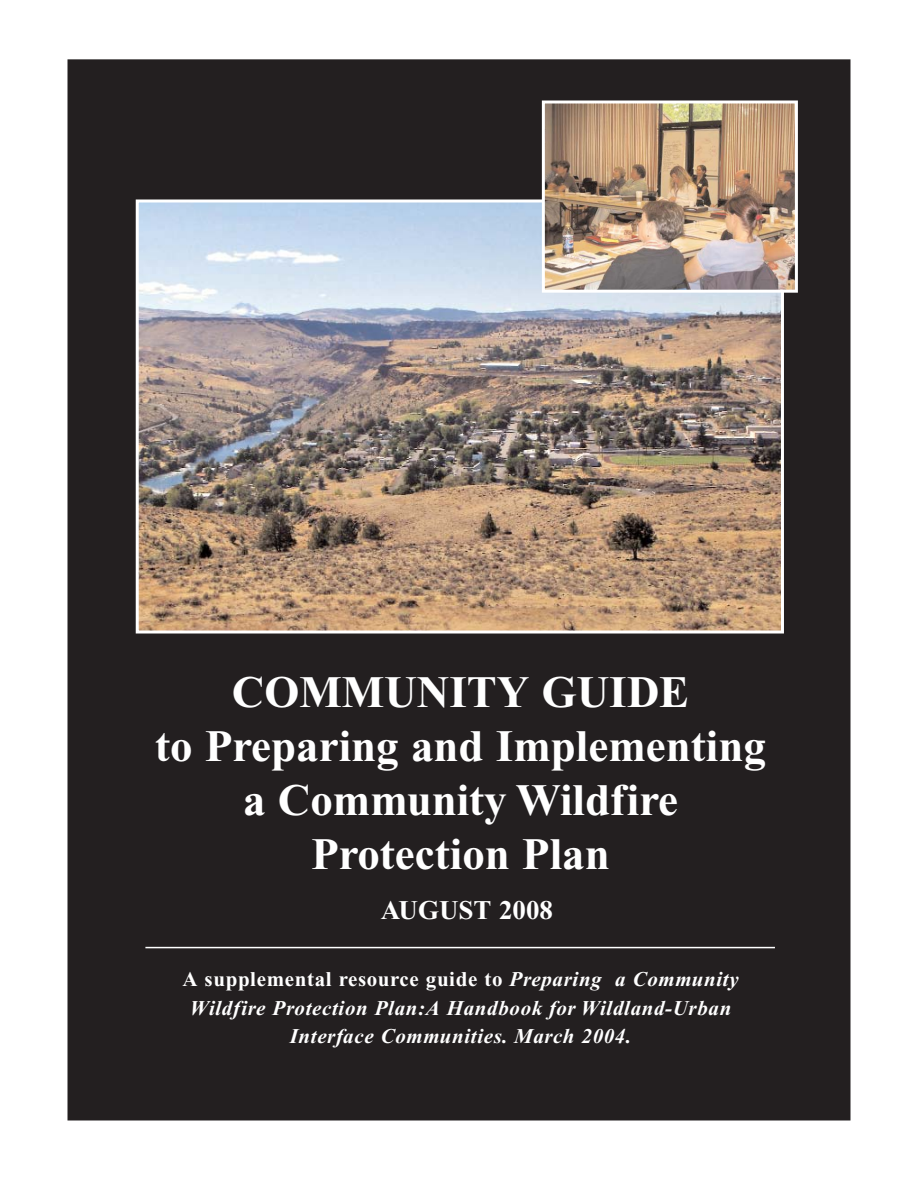
<style>
.page{position:relative;width:918px;height:1188px;background:#fff}
.page>*{position:absolute;margin:0;border:0;box-sizing:border-box;transform-origin:0 0}
.t1{font:700 45px/54px "Times New Roman";color:#fff;text-align:center}
.t2{font:700 27px "Times New Roman";color:#fff}
.t3{font:italic 700 21px/28.5px "Times New Roman";letter-spacing:.03em;color:#fff;text-align:center}
.s1{font-style:normal}
</style>
<div class="page">
<div style="left:68px;top:60px;width:782px;height:1060px;background:#231f20"></div>
<img style="left:140px;top:204px;width:640px;height:426px">
<div style="left:136px;top:200px;width:648px;height:434px;border:3px solid #fff"></div>
<hr style="left:145px;top:947px;width:630px;height:1px;background:#fff">
<img style="left:546px;top:104px;width:248px;height:185px">
<div style="left:542px;top:100px;width:256px;height:193px;border:3px solid #fff"></div>
<h1 class="t1" style="left:155px;top:670px;width:612px">COMMUNITY GUIDE<br>to Preparing and Implementing a Community Wildfire<br>Protection Plan</h1>
<p class="t2" style="left:381px;top:901px;width:174px">AUGUST 2008</p>
<p class="t3" style="left:182px;top:967px;width:558px"><span class="s1">A supplemental resource guide to</span> Preparing a Community<br>Wildfire Protection Plan:A Handbook for Wildland-Urban<br>Interface Communities. March 2004.</p>
</div>
